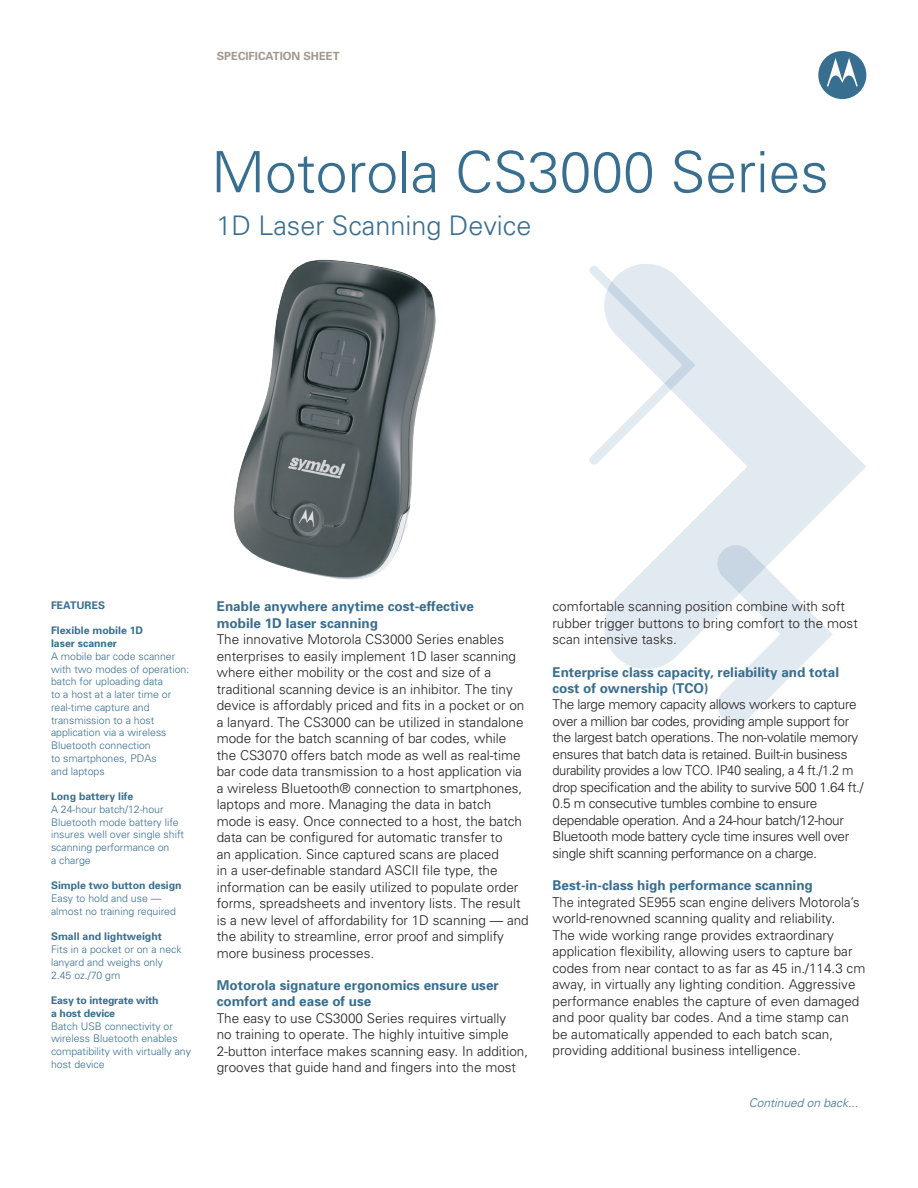
<style>
.page{position:relative;width:918px;height:1188px;background:#fff}
.page>*{position:absolute;margin:0;border:0;box-sizing:border-box;transform-origin:0 0}
.Product_name{font:300 57px "Univers";color:#386e8f}
.Product_name-2{font:300 27px "Univers";color:#386e8f}
.Body_copy{font:300 13.5px/16.5px "Univers";color:#231f20}
.Body_copy-2{font:300 13.5px/16.5px "Univers";letter-spacing:-.025em;color:#231f20}
.Body_copy-3{font:300 13.5px/16.5px "Univers";color:#231f20;scale:.95 1}
.Body_Heading_1{font:700 13.5px/16.2px "Univers";color:#386e8f}
.t1{font:italic 300 12px "Univers";color:#386e8f}
.Data_sheet_header{font:700 11.25px "Univers";color:#a1988a}
.Caption_body{font:300 10.5px/12.8px "Univers";color:#386e8f}
.Caption_head{font:700 10.5px/12.8px "Univers";color:#386e8f}
.Caption_head-2{font:300 10.5px/12.8px "Univers";color:#386e8f}
</style>
<div class="page">
<svg style="left:604px;top:264px;width:262px;height:405px"></svg>
<svg style="left:716px;top:544px;width:117px;height:180px"></svg>
<svg style="left:589px;top:265px;width:106px;height:200px"></svg>
<img style="left:234px;top:260px;width:202px;height:320px">
<svg style="left:818px;top:51px;width:48px;height:48px"></svg>
<p class="Data_sheet_header" style="left:217px;top:49px;width:124px">SPECIFICATION SHEET</p>
<p class="Product_name" style="left:211px;top:138px;width:619px">Motorola CS3000 Series</p>
<p class="Product_name-2" style="left:216px;top:210px;width:317px">1D Laser Scanning Device</p>
<p class="Caption_head" style="left:51px;top:599px;width:56px">FEATURES</p>
<p class="Caption_head" style="left:51px;top:624px;width:94px">Flexible mobile 1D laser scanner</p>
<p class="Caption_body" style="left:51px;top:650px;width:140px">A mobile bar code scanner with two modes of operation: batch for uploading data<br>to a host at a later time or real-time capture and transmission to a host application via a wireless<br>Bluetooth connection<br>to smartphones, PDAs<br>and laptops</p>
<p class="Caption_head" style="left:51px;top:790px;width:84px">Long battery life</p>
<p class="Caption_head-2" style="left:51px;top:803px;width:135px">A 24-hour batch/12-hour<br>Bluetooth mode battery life insures well over single shift scanning performance on<br>a charge</p>
<p class="Caption_head" style="left:51px;top:879px;width:132px">Simple two button design</p>
<p class="Caption_body" style="left:51px;top:892px;width:126px">Easy to hold and use — almost no training required</p>
<p class="Caption_head" style="left:51px;top:930px;width:112px">Small and lightweight</p>
<p class="Caption_body" style="left:51px;top:943px;width:132px">Fits in a pocket or on a neck lanyard and weighs only<br>2.45 oz./70 gm</p>
<p class="Caption_head" style="left:51px;top:994px;width:109px">Easy to integrate with a host device</p>
<p class="Caption_body" style="left:51px;top:1019px;width:141px">Batch USB connectivity or wireless Bluetooth enables compatibility with virtually any host device</p>
<p class="Body_Heading_1" style="left:217px;top:598px;width:259px">Enable anywhere anytime cost-effective mobile 1D laser scanning</p>
<p class="Body_copy" style="left:217px;top:631px;width:314px">The innovative Motorola CS3000 Series enables enterprises to easily implement 1D laser scanning where either mobility or the cost and size of a traditional scanning device is an inhibitor. The tiny device is affordably priced and fits in a pocket or on a lanyard. The CS3000 can be utilized in standalone mode for the batch scanning of bar codes, while the CS3070 offers batch mode as well as real-time bar code data transmission to a host application via a wireless Bluetooth® connection to smartphones, laptops and more. Managing the data in batch mode is easy. Once connected to a host, the batch data can be configured for automatic transfer to<br>an application. Since captured scans are placed<br>in a user-definable standard ASCII file type, the information can be easily utilized to populate order forms, spreadsheets and inventory lists. The result is a new level of affordability for 1D scanning — and the ability to streamline, error proof and simplify more business processes.</p>
<p class="Body_Heading_1" style="left:217px;top:977px;width:284px">Motorola signature ergonomics ensure user comfort and ease of use</p>
<p class="Body_copy" style="left:217px;top:1009px;width:313px">The easy to use CS3000 Series requires virtually<br>no training to operate. The highly intuitive simple 2-button interface makes scanning easy. In addition, grooves that guide hand and fingers into the most</p>
<p class="Body_copy" style="left:553px;top:598px;width:307px">comfortable scanning position combine with soft rubber trigger buttons to bring comfort to the most scan intensive tasks.</p>
<p class="Body_Heading_1" style="left:553px;top:663px;width:288px">Enterprise class capacity, reliability and total cost of ownership (TCO)</p>
<p class="Body_copy-2" style="left:553px;top:696px;width:312px">The large memory capacity allows workers to capture over a million bar codes, providing ample support for the largest batch operations. The non-volatile memory ensures that batch data is retained. Built-in business durability provides a low TCO. IP40 sealing, a 4 ft./1.2 m drop specification and the ability to survive 500 1.64 ft./ 0.5 m consecutive tumbles combine to ensure dependable operation. And a 24-hour batch/12-hour Bluetooth mode battery cycle time insures well over single shift scanning performance on a charge.</p>
<p class="Body_Heading_1" style="left:553px;top:877px;width:262px">Best-in-class high performance scanning</p>
<p class="Body_copy-3" style="left:553px;top:893px;width:331px">The integrated SE955 scan engine delivers Motorola’s world-renowned scanning quality and reliability.<br>The wide working range provides extraordinary application flexibility, allowing users to capture bar codes from near contact to as far as 45 in./114.3 cm away, in virtually any lighting condition. Aggressive performance enables the capture of even damaged and poor quality bar codes. And a time stamp can be automatically appended to each batch scan, providing additional business intelligence.</p>
<p class="t1" style="left:749px;top:1095px;width:111px">Continued on back...</p>
</div>
